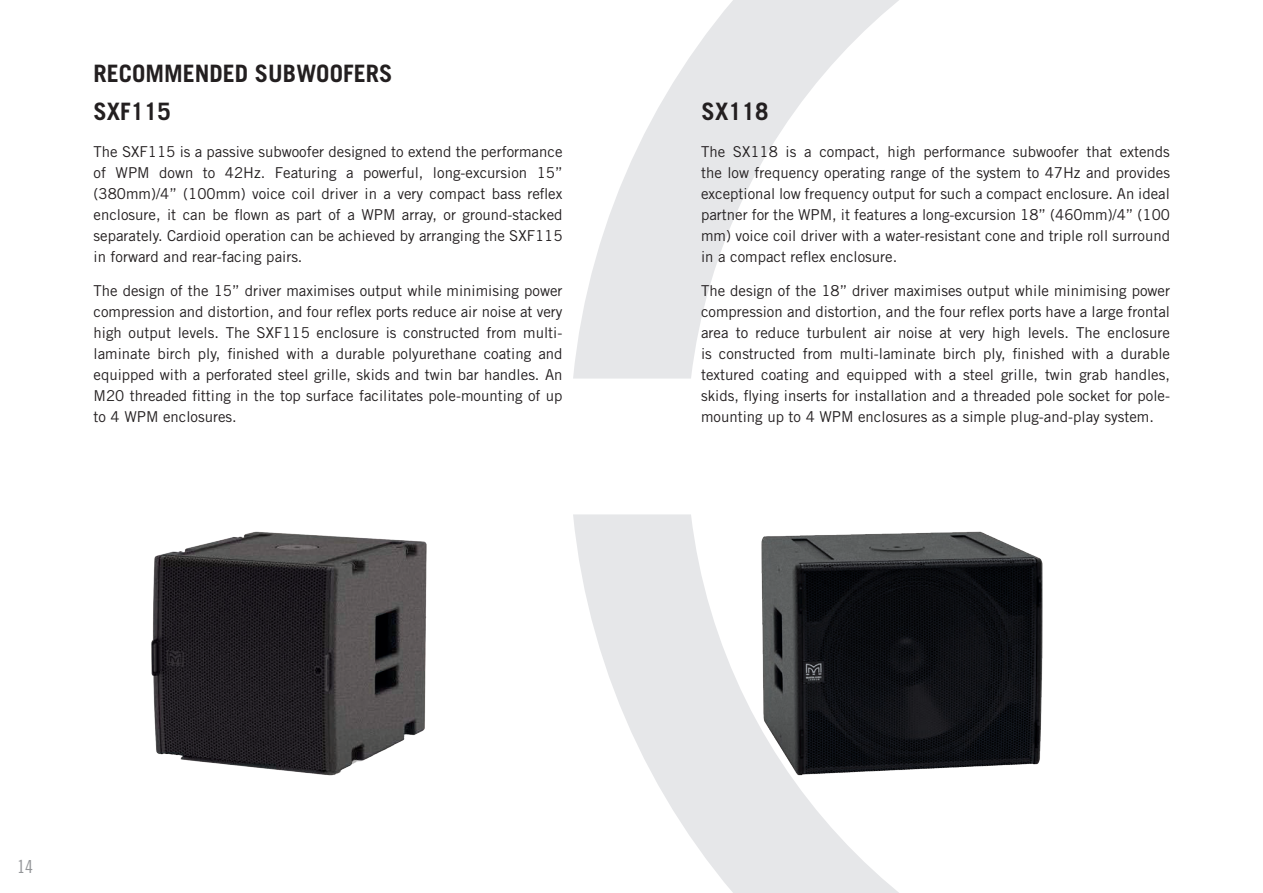
<style>
.page{position:relative;width:1263px;height:893px;background:#fff}
.page>*{position:absolute;margin:0;border:0;box-sizing:border-box;transform-origin:0 0}
.t1{font:700 24px "Trade Gothic";color:#231f20}
.t2{font:18px "Trade Gothic Cond Eighteen";color:#939598}
.t3{font:15px/21px "Trade Gothic";color:#231f20;text-align:justify}
</style>
<div class="page">
<svg style="left:573px;top:0;width:326px;height:379px"></svg>
<svg style="left:573px;top:514px;width:326px;height:379px;fill:#e6e7e9"></svg>
<img style="left:736px;top:514px;width:307px;height:298px">
<img style="left:151px;top:531px;width:276px;height:245px">
<h1 class="t1" style="left:94px;top:59px;width:300px">RECOMMENDED SUBWOOFERS</h1>
<h1 class="t1" style="left:94px;top:96px;width:79px">SXF115</h1>
<h1 class="t1" style="left:702px;top:96px;width:68px">SX118</h1>
<p class="t3" style="left:94px;top:141px;width:470px">The SXF115 is a passive subwoofer designed to extend the performance of WPM down to 42Hz. Featuring a powerful, long-excursion 15” (380mm)/4” (100mm) voice coil driver in a very compact bass reflex enclosure, it can be flown as part of a WPM array, or ground-stacked separately. Cardioid operation can be achieved by arranging the SXF115 in forward and rear-facing pairs.</p>
<p class="t3" style="left:94px;top:280px;width:470px">The design of the 15” driver maximises output while minimising power compression and distortion, and four reflex ports reduce air noise at very high output levels. The SXF115 enclosure is constructed from multi&shy;laminate birch ply, finished with a durable polyurethane coating and equipped with a perforated steel grille, skids and twin bar handles. An M20 threaded fitting in the top surface facilitates pole-mounting of up to 4 WPM enclosures.</p>
<p class="t3" style="left:701px;top:141px;width:470px">The SX118 is a compact, high performance subwoofer that extends the low frequency operating range of the system to 47Hz and provides exceptional low frequency output for such a compact enclosure. An ideal partner for the WPM, it features a long-excursion 18” (460mm)/4” (100 mm) voice coil driver with a water-resistant cone and triple roll surround in a compact reflex enclosure.</p>
<p class="t3" style="left:701px;top:280px;width:470px">The design of the 18” driver maximises output while minimising power compression and distortion, and the four reflex ports have a large frontal area to reduce turbulent air noise at very high levels. The enclosure is constructed from multi-laminate birch ply, finished with a durable textured coating and equipped with a steel grille, twin grab handles, skids, flying inserts for installation and a threaded pole socket for pole&shy;mounting up to 4 WPM enclosures as a simple plug-and-play system.</p>
<p class="t2" style="left:17px;top:856px;width:17px">14</p>
</div>
